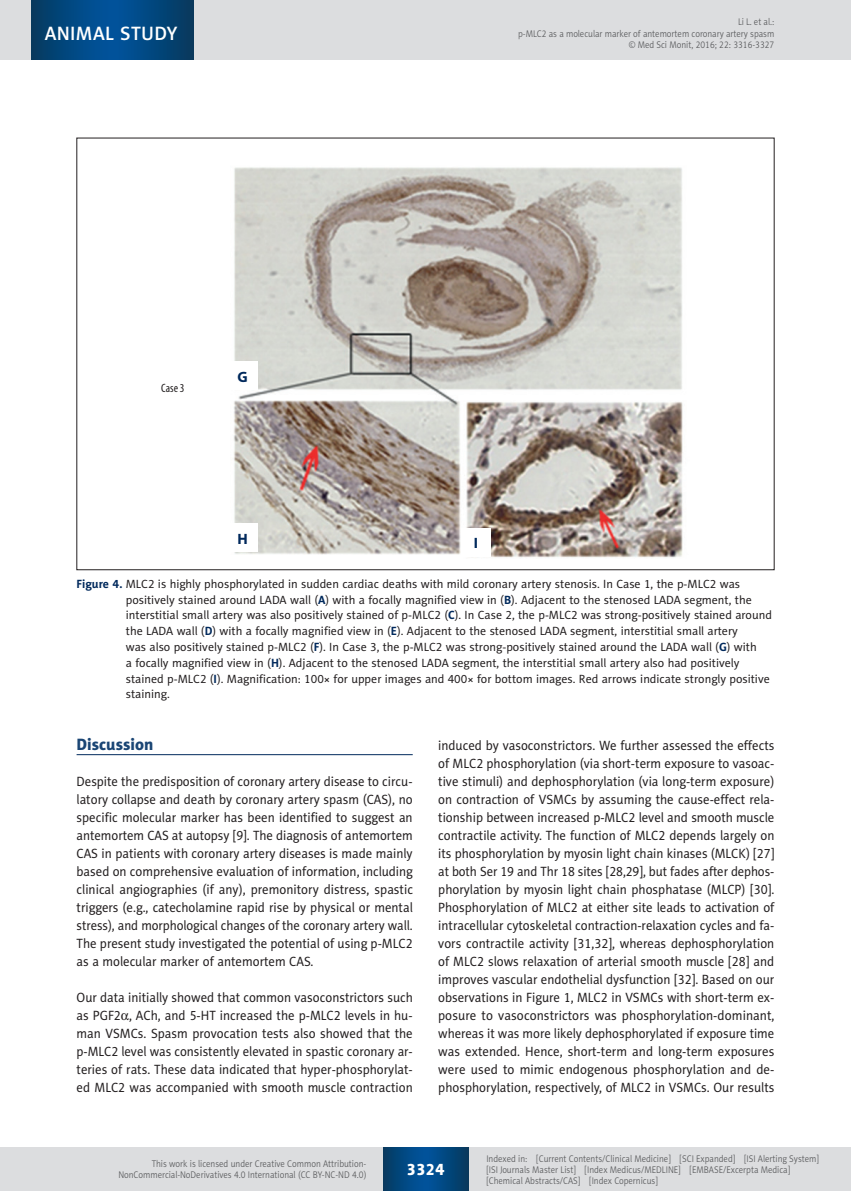
<style>
.page{position:relative;width:851px;height:1191px;background:#fff}
.page>*{position:absolute;margin:0;border:0;box-sizing:border-box;transform-origin:0 0}
.t1{font:19.5px "Naomi Sans EFN Medium";letter-spacing:.015em;color:#fff}
.MSM_Headline_1{font:16.5px "Naomi Sans EFN Heavy";color:#1a4574}
.t2{font:16.5px "Naomi Sans EFN Heavy";color:#fff}
.t3{font:700 15px "Myriad Pro";color:#00295c}
.MSM_Body{font:13.5px/18px "Naomi Sans EFN";color:#231f20;text-align:justify;scale:.95 1}
.t4{font:condensed 12.15px "Myriad Pro";color:#231f20}
.MSM_Rycina_tytul{font:12px/15.8px "Naomi Sans EFN";color:#231f20}
.t5{font:9.75px/11.2px "Naomi Sans EFN Light";color:#57585a;text-align:right;scale:.9 1}
.s1{font-weight:700;color:#00295c}
.s2{font-family:"Standard Sym L"}
</style>
<div class="page">
<img style="left:234px;top:167px;width:449px;height:391px">
<div style="left:228px;top:362px;width:29px;height:28px;background:#fff"></div>
<div style="left:228px;top:524px;width:29px;height:28px;background:#fff"></div>
<div style="left:461px;top:528px;width:29px;height:28px;background:#fff"></div>
<hr style="left:77px;top:754px;width:335px;height:1px;background:#00295c">
<div style="left:0;top:1148px;width:850px;height:43px;background:#dcdddf"></div>
<svg style="left:383px;top:1147px;width:85px;height:43px;background:#02477e"></svg>
<div style="left:0;top:0;width:850px;height:60px;background:#dcdddf"></div>
<hr style="left:850px;top:0;width:1px;height:60px;background:#dcdddf">
<svg style="left:32px;top:0;width:161px;height:60px;background:#02477f"></svg>
<h1 class="t1" style="left:45px;top:22px;width:134px">ANIMAL STUDY</h1>
<p class="t5" style="left:518px;top:16px;width:286px">Li L. et al.:<br>p-MLC2 as a molecular marker of antemortem coronary artery spasm © Med Sci Monit, 2016; 22: 3316-3327</p>
<p class="t4" style="left:161px;top:381px;width:25px">Case 3</p>
<p class="t3" style="left:237px;top:367px;width:12px">G</p>
<p class="t3" style="left:237px;top:529px;width:12px">H</p>
<p class="t3" style="left:473px;top:533px;width:6px">I</p>
<p class="MSM_Rycina_tytul" style="left:126px;top:576px;width:647px;text-indent:-49px"><span class="s1">Figure 4.</span> MLC2 is highly phosphorylated in sudden cardiac deaths with mild coronary artery stenosis. In Case 1, the p-MLC2 was positively stained around LADA wall (<span class="s1">A</span>) with a focally magnified view in (<span class="s1">B</span>). Adjacent to the stenosed LADA segment, the interstitial small artery was also positively stained of p-MLC2 (<span class="s1">C</span>). In Case 2, the p-MLC2 was strong-positively stained around the LADA wall (<span class="s1">D</span>) with a focally magnified view in (<span class="s1">E</span>). Adjacent to the stenosed LADA segment, interstitial small artery<br>was also positively stained p-MLC2 (<span class="s1">F</span>). In Case 3, the p-MLC2 was strong-positively stained around the LADA wall (<span class="s1">G</span>) with<br>a focally magnified view in (<span class="s1">H</span>). Adjacent to the stenosed LADA segment, the interstitial small artery also had positively stained p-MLC2 (<span class="s1">I</span>). Magnification: 100× for upper images and 400× for bottom images. Red arrows indicate strongly positive staining.</p>
<p class="MSM_Headline_1" style="left:77px;top:734px;width:78px">Discussion</p>
<p class="MSM_Body" style="left:77px;top:772px;width:355px">Despite the predisposition of coronary artery disease to circu&shy;latory collapse and death by coronary artery spasm (CAS), no specific molecular marker has been identified to suggest an antemortem CAS at autopsy [9]. The diagnosis of antemortem CAS in patients with coronary artery diseases is made mainly based on comprehensive evaluation of information, including clinical angiographies (if any), premonitory distress, spastic triggers (e.g., catecholamine rapid rise by physical or mental stress), and morphological changes of the coronary artery wall.<br>The present study investigated the potential of using p-MLC2 as a molecular marker of antemortem CAS.</p>
<p class="MSM_Body" style="left:77px;top:988px;width:355px">Our data initially showed that common vasoconstrictors such as PGF2<span class="s2">a</span>, ACh, and 5-HT increased the p-MLC2 levels in hu&shy;man VSMCs. Spasm provocation tests also showed that the p-MLC2 level was consistently elevated in spastic coronary ar&shy;teries of rats. These data indicated that hyper-phosphorylat&shy;ed MLC2 was accompanied with smooth muscle contraction</p>
<p class="MSM_Body" style="left:438px;top:736px;width:355px">induced by vasoconstrictors. We further assessed the effects of MLC2 phosphorylation (via short-term exposure to vasoac&shy;tive stimuli) and dephosphorylation (via long-term exposure) on contraction of VSMCs by assuming the cause-effect rela&shy;tionship between increased p-MLC2 level and smooth muscle contractile activity. The function of MLC2 depends largely on its phosphorylation by myosin light chain kinases (MLCK) [27] at both Ser 19 and Thr 18 sites [28,29], but fades after dephos&shy;phorylation by myosin light chain phosphatase (MLCP) [30].<br>Phosphorylation of MLC2 at either site leads to activation of intracellular cytoskeletal contraction‑relaxation cycles and fa&shy;vors contractile activity [31,32], whereas dephosphorylation of MLC2 slows relaxation of arterial smooth muscle [28] and improves vascular endothelial dysfunction [32]. Based on our observations in Figure 1, MLC2 in VSMCs with short-term ex&shy;posure to vasoconstrictors was phosphorylation-dominant, whereas it was more likely dephosphorylated if exposure time was extended. Hence, short-term and long-term exposures were used to mimic endogenous phosphorylation and de&shy;phosphorylation, respectively, of MLC2 in VSMCs. Our results</p>
<p class="t5" style="left:118px;top:1158px;width:277px">This work is licensed under Creative Common Attribution-<br>NonCommercial-NoDerivatives 4.0 International (CC BY-NC-ND 4.0)</p>
<p class="t2" style="left:406px;top:1159px;width:40px">3324</p>
<p class="t5" style="left:486px;top:1152px;width:371px;text-align:left">Indexed in: [Current Contents/Clinical Medicine] [SCI Expanded] [ISI Alerting System] [ISI Journals Master List] [Index Medicus/MEDLINE] [EMBASE/Excerpta Medica] [Chemical Abstracts/CAS] [Index Copernicus]</p>
</div>
